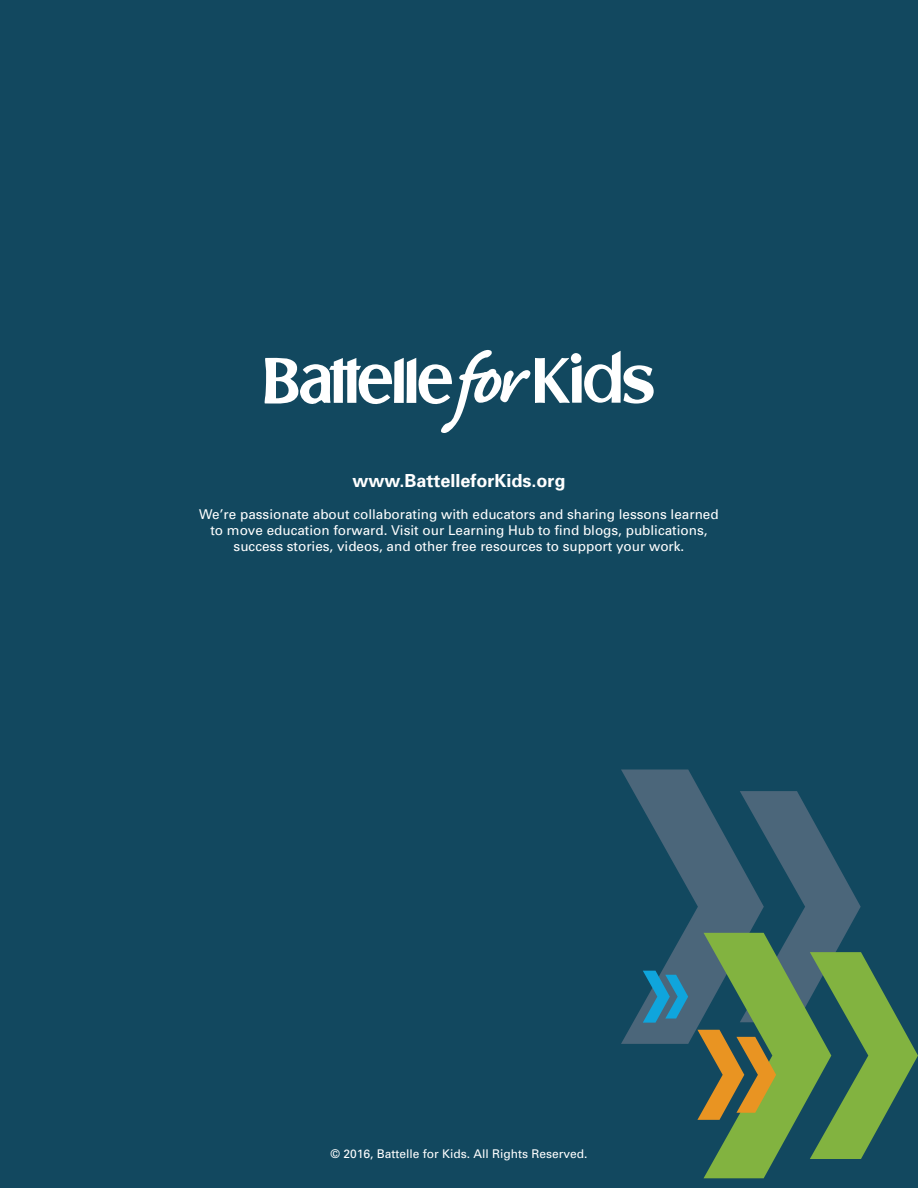
<style>
.page{position:relative;width:918px;height:1188px;background:#12485f}
.page>*{position:absolute;margin:0;border:0;box-sizing:border-box;transform-origin:0 0}
.t1{font:700 18px "Univers";color:#fff}
.t2{font:13.5px "Univers";color:#fff}
.t3{font:12px "Univers";color:#fff}
</style>
<div class="page">
<svg style="left:621px;top:770px;width:297px;height:408px"></svg>
<svg style="left:264px;top:350px;width:390px;height:83px"></svg>
<p class="t1" style="left:352px;top:470px;width:215px">www.BattelleforKids.org</p>
<p class="t2" style="left:199px;top:506px;width:521px">We’re passionate about collaborating with educators and sharing lessons learned</p>
<p class="t2" style="left:210px;top:522px;width:499px">to move education forward. Visit our Learning Hub to find blogs, publications,</p>
<p class="t2" style="left:234px;top:538px;width:452px">success stories, videos, and other free resources to support your work.</p>
<p class="t3" style="left:330px;top:1147px;width:259px">© 2016, Battelle for Kids. All Rights Reserved.</p>
</div>
